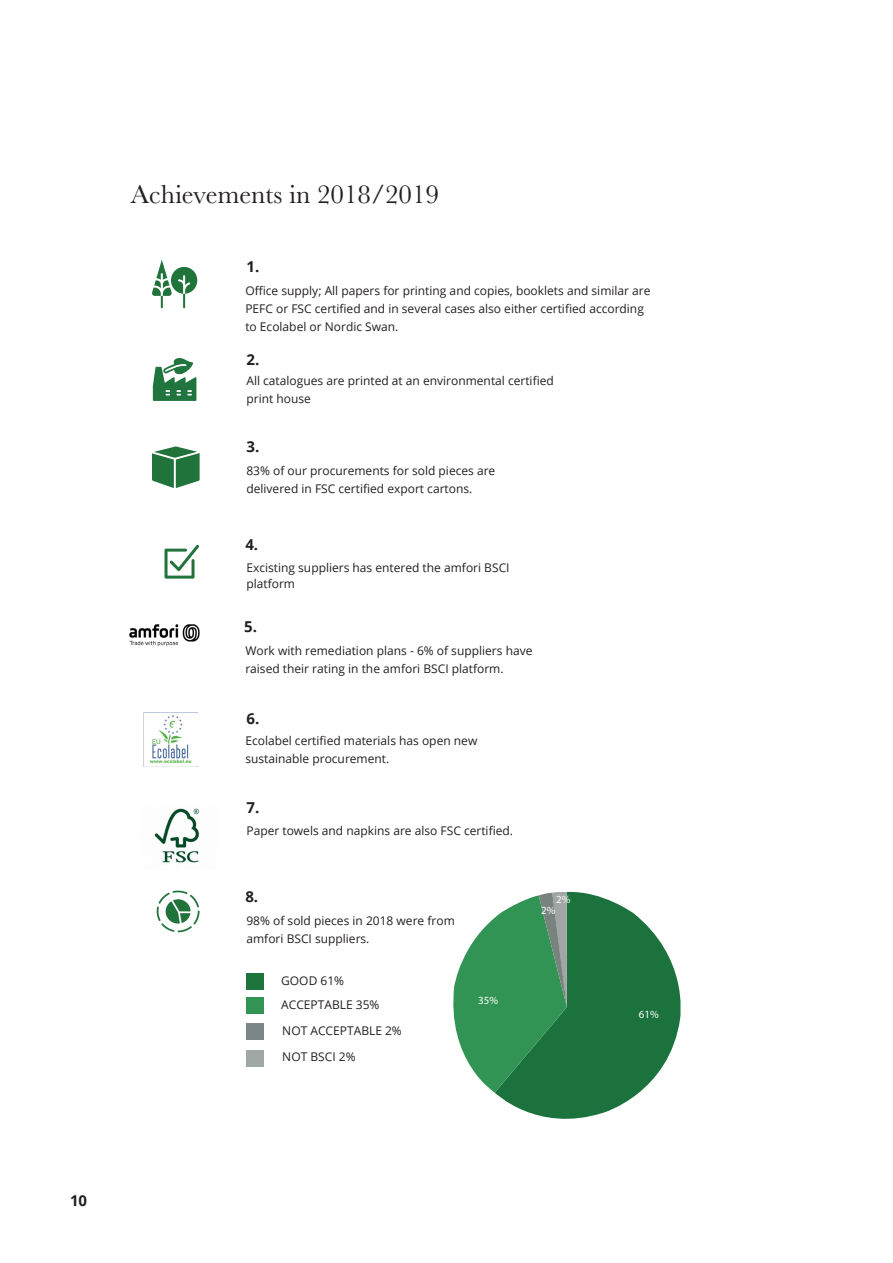
<style>
.page{position:relative;width:893px;height:1263px;background:#fff}
.page>*{position:absolute;margin:0;border:0;box-sizing:border-box;transform-origin:0 0}
.Info_headline{font:27px "Baskerville";color:#231f20}
.Underrubrik{font:700 15px "Open Sans";color:#231f20}
.Tagline{font:12px/18px "Open Sans";color:#231f20}
.Underrubrik-2{font:12px/16.5px "Open Sans";color:#231f20}
.t1{font:10.95px "Myriad Pro";color:#fff}
</style>
<div class="page">
<svg style="left:495px;top:891px;width:186px;height:228px;fill:#1b723c"></svg>
<svg style="left:453px;top:892px;width:114px;height:200px"></svg>
<div style="left:246px;top:973px;width:18px;height:16px;background:#1e743d"></div>
<div style="left:246px;top:997px;width:18px;height:17px;background:#319454"></div>
<div style="left:246px;top:1024px;width:18px;height:16px;background:#7a8786"></div>
<div style="left:246px;top:1050px;width:18px;height:16px;background:#a0a8a5"></div>
<svg style="left:152px;top:260px;width:45px;height:48px"></svg>
<img style="left:129px;top:624px;width:71px;height:23px">
<img style="left:144px;top:713px;width:54px;height:54px">
<img style="left:154px;top:808px;width:46px;height:55px">
<svg style="left:165px;top:545px;width:34px;height:34px"></svg>
<svg style="left:156px;top:890px;width:44px;height:42px"></svg>
<svg style="left:152px;top:446px;width:48px;height:42px"></svg>
<svg style="left:153px;top:358px;width:43px;height:43px"></svg>
<p class="Info_headline" style="left:131px;top:179px;width:310px">Achievements in 2018/2019</p>
<p class="Underrubrik" style="left:246px;top:256px;width:14px">1.</p>
<p class="Tagline" style="left:245px;top:281px;width:407px">Office supply; All papers for printing and copies, booklets and similar are<br>PEFC or FSC certified and in several cases also either certified according to Ecolabel or Nordic Swan.</p>
<p class="Underrubrik" style="left:246px;top:349px;width:14px">2.</p>
<p class="Tagline" style="left:246px;top:371px;width:309px">All catalogues are printed at an environmental certified print house</p>
<p class="Underrubrik" style="left:246px;top:435px;width:14px">3.</p>
<p class="Tagline" style="left:246px;top:461px;width:250px">83% of our procurements for sold pieces are delivered in FSC certified export cartons.</p>
<p class="Underrubrik" style="left:245px;top:533px;width:14px">4.</p>
<p class="Underrubrik-2" style="left:246px;top:559px;width:265px">Excisting suppliers has entered the amfori BSCI platform</p>
<p class="Underrubrik" style="left:244px;top:616px;width:14px">5.</p>
<p class="Tagline" style="left:245px;top:641px;width:289px">Work with remediation plans - 6% of suppliers have raised their rating in the amfori BSCI platform.</p>
<p class="Underrubrik" style="left:246px;top:708px;width:14px">6.</p>
<p class="Tagline" style="left:245px;top:731px;width:233px">Ecolabel certified materials has open new sustainable procurement.</p>
<p class="Underrubrik" style="left:246px;top:797px;width:14px">7.</p>
<p class="Tagline" style="left:246px;top:821px;width:268px">Paper towels and napkins are also FSC certified.</p>
<p class="Underrubrik" style="left:245px;top:886px;width:14px">8.</p>
<p class="Tagline" style="left:246px;top:911px;width:210px">98% of sold pieces in 2018 were from amfori BSCI suppliers.</p>
<p class="Underrubrik-2" style="left:281px;top:972px;width:64px">GOOD 61%</p>
<p class="Underrubrik-2" style="left:281px;top:996px;width:100px">ACCEPTABLE 35%</p>
<p class="Underrubrik-2" style="left:282px;top:1022px;width:121px">NOT ACCEPTABLE 2%</p>
<p class="Underrubrik-2" style="left:282px;top:1047px;width:75px">NOT BSCI 2%</p>
<p class="t1" style="left:478px;top:993px;width:21px">35%</p>
<p class="t1" style="left:556px;top:893px;width:16px">2%</p>
<p class="t1" style="left:541px;top:904px;width:16px">2%</p>
<p class="t1" style="left:639px;top:1007px;width:21px">61%</p>
<p class="Underrubrik" style="left:70px;top:1190px;width:19px">10</p>
</div>
